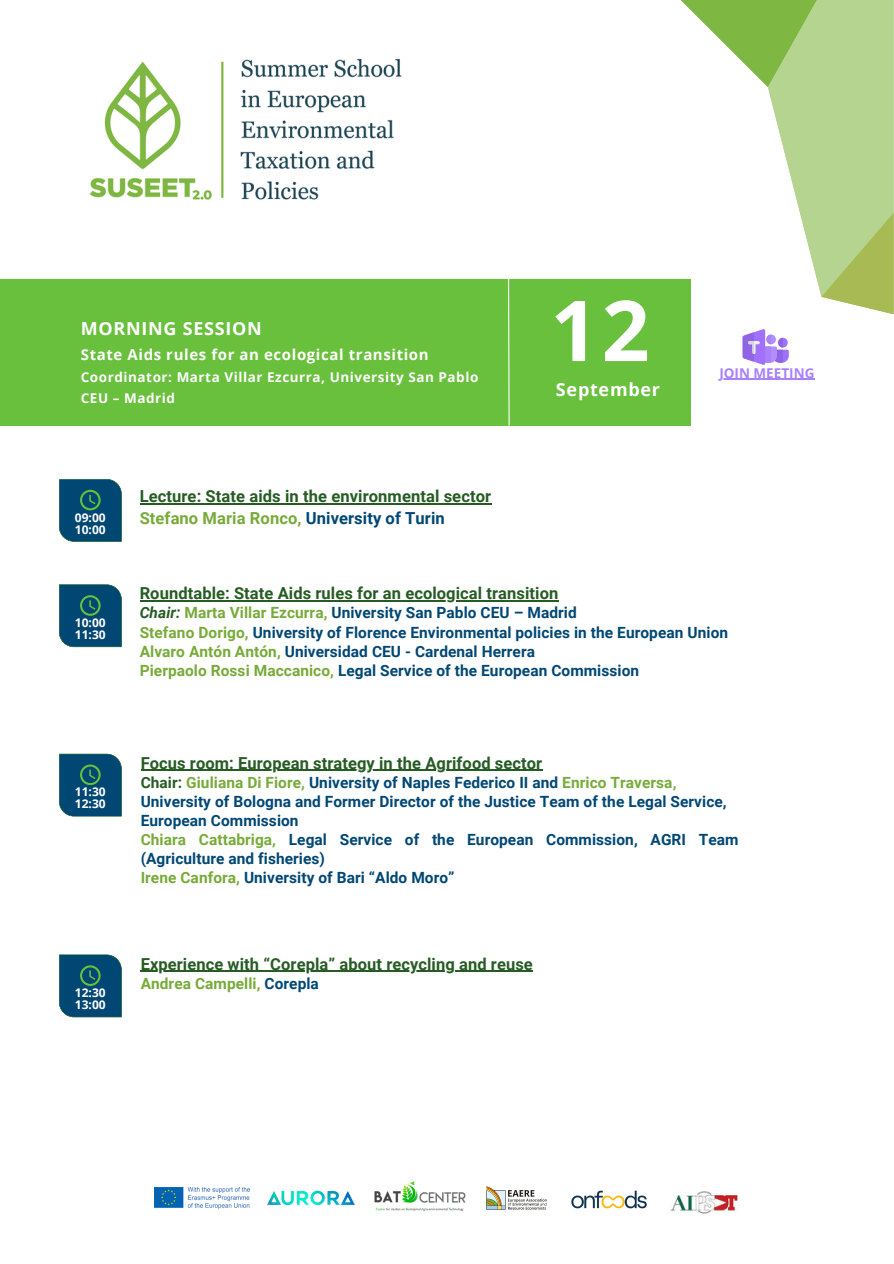
<style>
.page{position:relative;width:894px;height:1264px;background:#fff}
.page>*{position:absolute;margin:0;border:0;box-sizing:border-box;transform-origin:0 0}
.t1{font:700 84px "Open Sans";color:#fff}
.t2{font:700 18px "Open Sans";letter-spacing:.04em;color:#fff}
.t3{font:700 16.5px/21.3px "Roboto";letter-spacing:.005em;color:#265c23}
.t4{font:700 15.45px/19.2px "Roboto";letter-spacing:.005em;color:#004774}
.t5{font:700 15.45px "Roboto";letter-spacing:.005em;color:#77ab39}
.t6{font:700 15px "Open Sans";letter-spacing:.04em;color:#fff}
.t7{font:700 13.5px/21px "Open Sans";letter-spacing:.04em;color:#fff}
.t8{font:700 13.5px "Open Sans";color:#a981fa}
.t9{font:700 12px "Open Sans";color:#fff}
.s1{color:#77ab39}
.s2{color:#004774}
.s3{font-style:italic;color:#265c23}
.s4{color:#265c23}
</style>
<div class="page">
<svg style="left:680px;top:0;width:213px;height:314px"></svg>
<img style="left:89px;top:58px;width:313px;height:142px">
<div style="left:0;top:279px;width:690px;height:146px;background:#69c03d"></div>
<svg style="left:507px;top:279px;width:3px;height:147px"></svg>
<svg style="left:59px;top:479px;width:63px;height:62px;background:#0b5173"></svg>
<hr style="left:140px;top:503px;width:351px;height:1px;background:#265c23">
<hr style="left:140px;top:600px;width:418px;height:1px;background:#265c23">
<svg style="left:59px;top:584px;width:63px;height:63px;background:#0d5274"></svg>
<hr style="left:141px;top:769px;width:401px;height:2px;background:#265c23">
<svg style="left:59px;top:753px;width:63px;height:63px;background:#0e5375"></svg>
<svg style="left:742px;top:329px;width:46px;height:36px"></svg>
<hr style="left:719px;top:378px;width:95px;height:2px;background:#a981fa">
<img style="left:155px;top:1187px;width:94px;height:21px">
<img style="left:267px;top:1190px;width:88px;height:16px">
<img style="left:374px;top:1181px;width:92px;height:30px">
<img style="left:670px;top:1191px;width:68px;height:22px">
<img style="left:486px;top:1186px;width:61px;height:24px">
<img style="left:571px;top:1190px;width:76px;height:19px">
<hr style="left:141px;top:970px;width:391px;height:1px;background:#265c23">
<svg style="left:59px;top:954px;width:63px;height:63px;background:#0d5274"></svg>
<p class="t2" style="left:81px;top:315px;width:182px">MORNING SESSION</p>
<p class="t6" style="left:81px;top:344px;width:349px">State Aids rules for an ecological transition</p>
<p class="t7" style="left:81px;top:366px;width:399px">Coordinator: Marta Villar Ezcurra, University San Pablo<br>CEU – Madrid</p>
<p class="t9" style="left:75px;top:508px;width:32px">09:00</p>
<p class="t9" style="left:75px;top:520px;width:32px">10:00</p>
<h3 class="t3" style="left:140px;top:486px;width:353px">Lecture: State aids in the environmental sector<br><span class="s1">Stefano Maria Ronco,</span> <span class="s2">University of Turin</span></h3>
<h1 class="t1" style="left:550px;top:271px;width:101px">12</h1>
<h4 class="t2" style="left:556px;top:376px;width:106px">September</h4>
<p class="t8" style="left:719px;top:363px;width:96px">JOIN MEETING</p>
<p class="t9" style="left:75px;top:614px;width:32px">10:00</p>
<p class="t9" style="left:75px;top:626px;width:32px">11:30</p>
<h1 class="t9" style="left:75px;top:783px;width:32px">11:30</h1>
<p class="t9" style="left:75px;top:795px;width:32px">12:30</p>
<p class="t9" style="left:75px;top:984px;width:32px">12:30</p>
<p class="t9" style="left:75px;top:996px;width:32px">13:00</p>
<p class="t3" style="left:140px;top:583px;width:420px">Roundtable: State Aids rules for an ecological transition</p>
<p class="t4" style="left:140px;top:603px;width:589px"><span class="s3">Chair:</span> <span class="s1">Marta Villar Ezcurra,</span> University San Pablo CEU – Madrid<br><span class="s1">Stefano Dorigo,</span> University of Florence Environmental policies in the European Union <span class="s1">Alvaro Antón Antón,</span> Universidad CEU - Cardenal Herrera<br><span class="s1">Pierpaolo Rossi Maccanico,</span> Legal Service of the European Commission</p>
<p class="t3" style="left:141px;top:752px;width:403px">Focus room: European strategy in the Agrifood sector</p>
<p class="t4" style="left:141px;top:773px;width:599px"><span class="s4">Chair:</span> <span class="s1">Giuliana Di Fiore,</span> University of Naples Federico II and <span class="s1">Enrico Traversa, </span>University of Bologna and Former Director of the Justice Team of the Legal Service, European Commission<br><span class="s1">Chiara Cattabriga,</span> Legal Service of the European Commission, AGRI Team (Agriculture and fisheries)<br><span class="s1">Irene Canfora,</span> University of Bari “Aldo Moro”</p>
<p class="t3" style="left:141px;top:953px;width:393px">Experience with “Corepla” about recycling and reuse</p>
<p class="t5" style="left:141px;top:974px;width:180px">Andrea Campelli, <span class="s2">Corepla</span></p>
</div>
